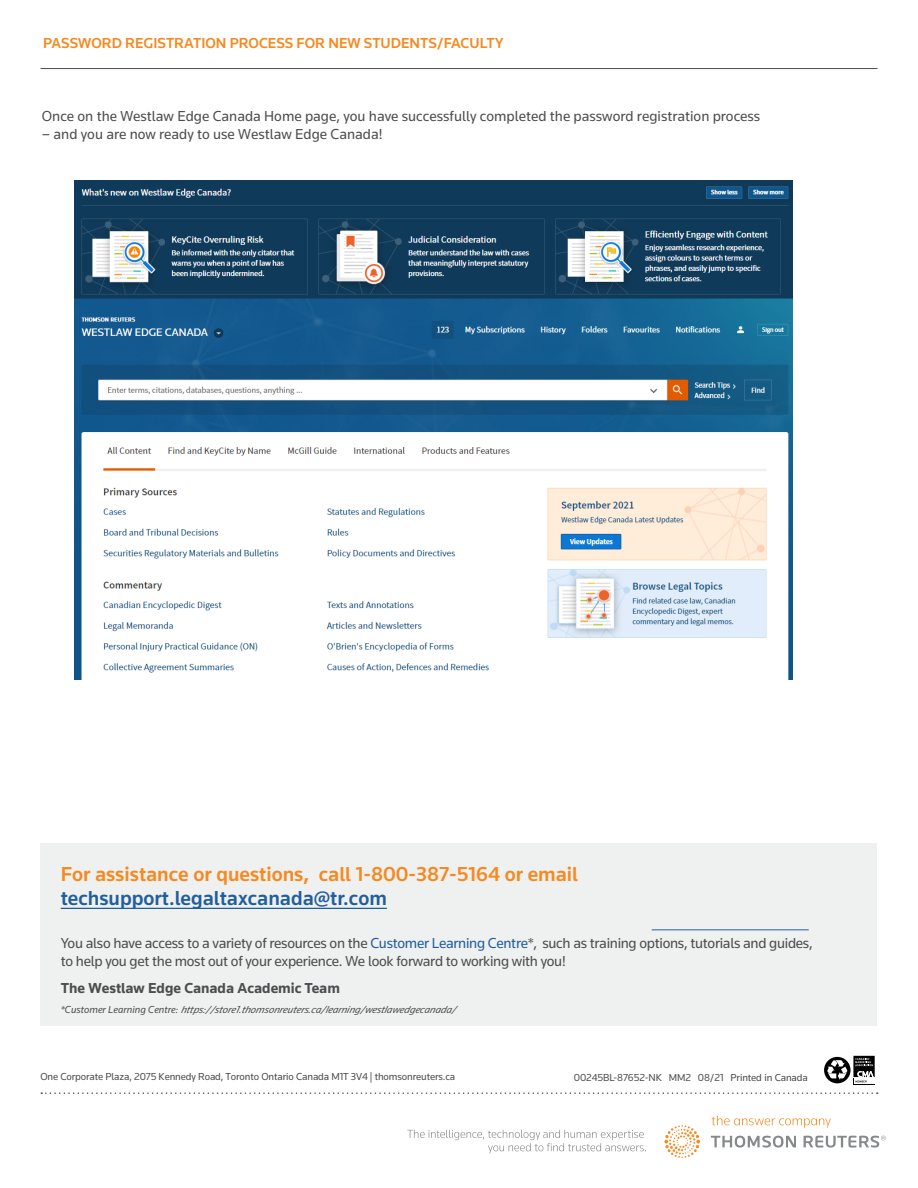
<style>
.page{position:relative;width:918px;height:1188px;background:#fff}
.page>*{position:absolute;margin:0;border:0;box-sizing:border-box;transform-origin:0 0}
.t1{font:500 21px "Knowledge";color:#f6891f}
.t2{font:500 21px "Knowledge";color:#215e9e}
.t3{font:15px/18px "Knowledge";letter-spacing:-.02em;color:#4d4d4f}
.t4{font:15px "Knowledge";color:#4d4d4f}
.t5{font:500 15px "Knowledge";color:#f6891f}
.t6{font:700 15px "Knowledge";color:#4d4d4f}
.t7{font:10.5px "Knowledge";letter-spacing:-.01em;color:#4d4d4f}
.t8{font:italic 10.5px "Knowledge";color:#4d4d4f}
.s1{color:#215e9e}
</style>
<div class="page">
<hr style="left:40px;top:68px;width:838px;height:1px;background:#4d4d4f">
<svg style="left:41px;top:1092px;width:837px;height:2px"></svg>
<svg style="left:407px;top:1116px;width:479px;height:42px"></svg>
<div style="left:40px;top:843px;width:838px;height:182px;background:#eff0f0"></div>
<hr style="left:652px;top:930px;width:157px;height:1px;background:#215e9e">
<hr style="left:61px;top:908px;width:326px;height:1px;background:#215e9e">
<div style="left:853px;top:1078px;width:22px;height:7px;background:#000"></div>
<div style="left:854px;top:1079px;width:20px;height:5px;background:#fff"></div>
<svg style="left:824px;top:1056px;width:51px;height:27px"></svg>
<img style="left:75px;top:180px;width:717px;height:500px">
<p class="t5" style="left:43px;top:34px;width:462px">PASSWORD REGISTRATION PROCESS FOR NEW STUDENTS/FACULTY</p>
<p class="t4" style="left:42px;top:107px;width:720px">Once on the Westlaw Edge Canada Home page, you have successfully completed the password registration process</p>
<p class="t4" style="left:42px;top:125px;width:342px">– and you are now ready to use Westlaw Edge Canada!</p>
<h1 class="t1" style="left:61px;top:861px;width:519px">For assistance or questions, call 1-800-387-5164 or email</h1>
<h1 class="t2" style="left:61px;top:885px;width:328px">techsupport.legaltaxcanada@tr.com</h1>
<p class="t3" style="left:61px;top:934px;width:754px">You also have access to a variety of resources on the <span class="s1">Customer Learning Centre</span>*, such as training options, tutorials and guides, to help you get the most out of your experience. We look forward to working with you!</p>
<p class="t6" style="left:61px;top:979px;width:281px">The Westlaw Edge Canada Academic Team</p>
<p class="t8" style="left:61px;top:1003px;width:400px">* C u s t o m e r L e a r n i n g C e n t r e : https://store1.thomsonreuters.ca/learning/westlawedgecanada/</p>
<p class="t7" style="left:40px;top:1070px;width:416px">One Corporate Plaza, 2075 Kennedy Road, Toronto Ontario Canada M1T 3V4 | thomsonreuters.ca</p>
<p class="t7" style="left:574px;top:1071px;width:235px">00245BL-87652-NK MM2 08/21 Printed in Canada</p>
</div>
